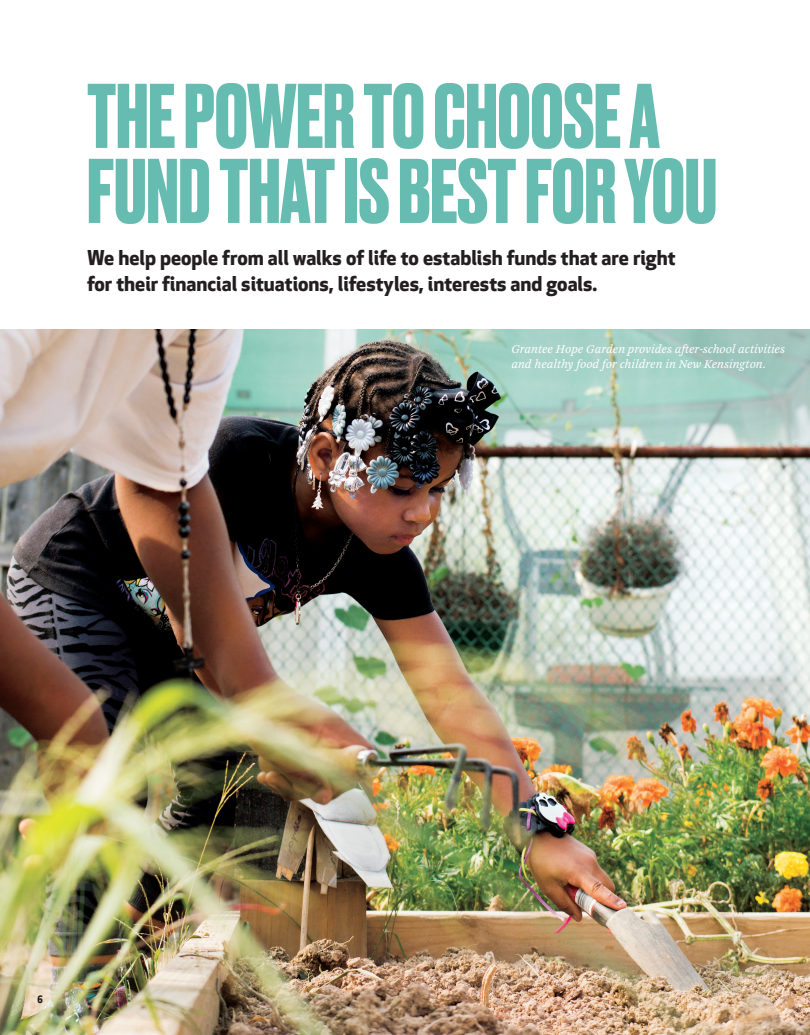
<style>
.page{position:relative;width:810px;height:1035px;background:#fff}
.page>*{position:absolute;margin:0;border:0;box-sizing:border-box;transform-origin:0 0}
.t1{font:700 86.25px/75px "Druk";color:#66bcb0}
.t2{font:700 20px/26.2px "Apex New";color:#231f20}
.t3{font:italic 12.5px/15px "Arnhem Pro Blond";color:#fff}
.t4{font:700 10px "Apex New";color:#231f20}
</style>
<div class="page">
<img style="left:0;top:329px;width:810px;height:706px">
<h1 class="t1" style="left:87px;top:74px;width:631px">THE POWER TO CHOOSE A<br>FUND THAT IS BEST FOR YOU</h1>
<p class="t2" style="left:87px;top:245px;width:590px">We help people from all walks of life to establish funds that are right for their financial situations, lifestyles, interests and goals.</p>
<p class="t3" style="left:511px;top:342px;width:275px">Grantee Hope Garden provides after-school activities and healthy food for children in New Kensington.</p>
<p class="t4" style="left:37px;top:993px;width:8px">6</p>
</div>
